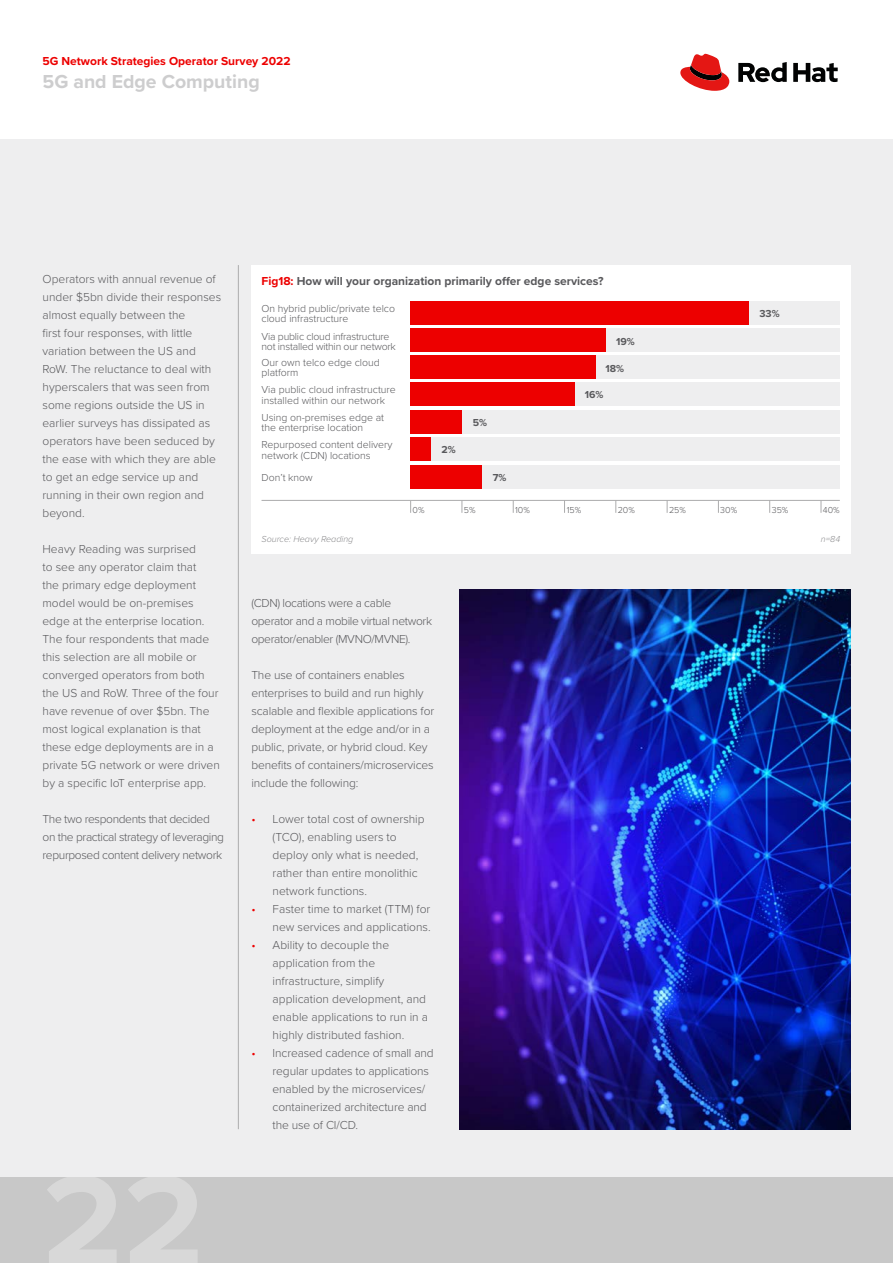
<style>
.page{position:relative;width:893px;height:1263px;background:#fff}
.page>*{position:absolute;margin:0;border:0;box-sizing:border-box;transform-origin:0 0}
.t1{font:700 19.5px "Proxima Nova";color:#cdcdce}
.t2{font:300 12px/18px "Proxima Nova";color:#59595c}
.t3{font:300 12px/18px "Proxima Nova";letter-spacing:-.03em;color:#59595c}
.t4{font:700 12px "Proxima Nova";color:#59595c}
.t5{font:700 12px "Proxima Nova";color:#ed0000}
.t6{font:300 10.5px/10.5px "Proxima Nova";color:#59595c}
.t7{font:300 10.5px/10.5px "Proxima Nova";letter-spacing:-.02em;color:#59595c}
.t8{font:700 10.5px "Proxima Nova";color:#59595c}
.t9{font:300 9px "Proxima Nova";color:#59595c}
.t10{font:italic 300 9px "Proxima Nova";color:#8b8b8d}
.s1{color:#ed0000}
</style>
<div class="page">
<div style="left:0;top:139px;width:893px;height:1124px;background:#eeeeef"></div>
<div style="left:251px;top:265px;width:599px;height:288px;background:#fff"></div>
<div style="left:410px;top:328px;width:430px;height:24px;background:#eeeeef"></div>
<div style="left:410px;top:301px;width:430px;height:24px;background:#eeeeef"></div>
<div style="left:410px;top:382px;width:430px;height:24px;background:#eeeeef"></div>
<div style="left:410px;top:437px;width:430px;height:24px;background:#eeeeef"></div>
<div style="left:410px;top:355px;width:430px;height:24px;background:#eeeeef"></div>
<div style="left:410px;top:410px;width:430px;height:24px;background:#eeeeef"></div>
<div style="left:410px;top:465px;width:430px;height:24px;background:#eeeeef"></div>
<svg style="left:738px;top:62px;width:100px;height:20px"></svg>
<svg style="left:680px;top:54px;width:49px;height:37px"></svg>
<hr style="left:238px;top:265px;width:1px;height:864px;background:#acacad">
<div style="left:410px;top:301px;width:339px;height:24px;background:#ed0000"></div>
<div style="left:410px;top:328px;width:195px;height:24px;background:#ed0000"></div>
<svg style="left:410px;top:501px;width:1px;height:12px"></svg>
<svg style="left:564px;top:501px;width:1px;height:12px"></svg>
<svg style="left:462px;top:501px;width:1px;height:12px"></svg>
<svg style="left:616px;top:501px;width:1px;height:12px"></svg>
<svg style="left:718px;top:501px;width:1px;height:12px"></svg>
<svg style="left:769px;top:501px;width:1px;height:12px"></svg>
<svg style="left:667px;top:501px;width:1px;height:12px"></svg>
<svg style="left:821px;top:501px;width:1px;height:12px"></svg>
<hr style="left:261px;top:500px;width:579px;height:1px;background:#acacad">
<div style="left:410px;top:382px;width:165px;height:24px;background:#ed0000"></div>
<div style="left:410px;top:437px;width:21px;height:24px;background:#ed0000"></div>
<div style="left:410px;top:355px;width:185px;height:24px;background:#ed0000"></div>
<div style="left:410px;top:410px;width:52px;height:24px;background:#ed0000"></div>
<div style="left:410px;top:465px;width:72px;height:24px;background:#ed0000"></div>
<svg style="left:513px;top:501px;width:1px;height:12px"></svg>
<img style="left:459px;top:589px;width:391px;height:540px">
<div style="left:0;top:1178px;width:893px;height:85px;background:#c8c8c8"></div>
<p class="t5" style="left:43px;top:52px;width:250px">5G Network Strategies Operator Survey 2022</p>
<h1 class="t1" style="left:43px;top:67px;width:219px">5G and Edge Computing</h1>
<p class="t2" style="left:43px;top:269px;width:180px">Operators with annual revenue of under $5bn divide their responses almost equally between the<br>first four responses, with little variation between the US and<br>RoW. The reluctance to deal with hyperscalers that was seen from some regions outside the US in earlier surveys has dissipated as operators have been seduced by the ease with which they are able to get an edge service up and running in their own region and beyond.</p>
<p class="t2" style="left:43px;top:539px;width:179px">Heavy Reading was surprised<br>to see any operator claim that<br>the primary edge deployment model would be on-premises edge at the enterprise location.<br>The four respondents that made this selection are all mobile or converged operators from both the US and RoW. Three of the four have revenue of over $5bn. The most logical explanation is that these edge deployments are in a private 5G network or were driven by a specific IoT enterprise app.</p>
<p class="t3" style="left:43px;top:809px;width:183px">The two respondents that decided on the practical strategy of leveraging repurposed content delivery network</p>
<p class="t4" style="left:261px;top:272px;width:344px"><span class="s1">Fig18:</span> How will your organization primarily offer edge services?</p>
<p class="t6" style="left:261px;top:303px;width:135px">On hybrid public/private telco cloud infrastructure</p>
<p class="t7" style="left:261px;top:330px;width:136px">Via public cloud infrastructure not installed within our network</p>
<p class="t8" style="left:616px;top:333px;width:20px">19%</p>
<p class="t6" style="left:261px;top:356px;width:120px">Our own telco edge cloud platform</p>
<p class="t8" style="left:605px;top:360px;width:20px">18%</p>
<p class="t6" style="left:261px;top:384px;width:136px">Via public cloud infrastructure installed within our network</p>
<p class="t6" style="left:261px;top:439px;width:133px">Repurposed content delivery network (CDN) locations</p>
<p class="t6" style="left:261px;top:412px;width:124px">Using on-premises edge at the enterprise location</p>
<p class="t8" style="left:442px;top:442px;width:16px">2%</p>
<p class="t8" style="left:473px;top:415px;width:16px">5%</p>
<p class="t8" style="left:585px;top:387px;width:20px">16%</p>
<p class="t6" style="left:261px;top:472px;width:53px">Don’t know</p>
<p class="t8" style="left:493px;top:470px;width:15px">7%</p>
<p class="t8" style="left:759px;top:306px;width:22px">33%</p>
<p class="t9" style="left:413px;top:503px;width:13px">0%</p>
<p class="t9" style="left:464px;top:503px;width:13px">5%</p>
<p class="t9" style="left:515px;top:503px;width:16px">10%</p>
<p class="t9" style="left:567px;top:503px;width:16px">15%</p>
<p class="t9" style="left:618px;top:503px;width:19px">20%</p>
<p class="t9" style="left:669px;top:503px;width:18px">25%</p>
<p class="t9" style="left:720px;top:503px;width:18px">30%</p>
<p class="t9" style="left:772px;top:503px;width:18px">35%</p>
<p class="t9" style="left:823px;top:503px;width:18px">40%</p>
<p class="t10" style="left:261px;top:533px;width:93px">Source: Heavy Reading</p>
<p class="t10" style="left:821px;top:533px;width:21px">n=84</p>
<p class="t3" style="left:251px;top:593px;width:182px">(CDN) locations were a cable operator and a mobile virtual network operator/enabler (MVNO/MVNE).</p>
<p class="t2" style="left:251px;top:665px;width:184px">The use of containers enables enterprises to build and run highly scalable and flexible applications for deployment at the edge and/or in a public, private, or hybrid cloud. Key benefits of containers/microservices include the following:</p>
<p class="t2" style="left:273px;top:809px;width:154px;text-indent:-21px"><span class="s1">•</span> Lower total cost of ownership (TCO), enabling users to deploy only what is needed, rather than entire monolithic network functions.</p>
<p class="t2" style="left:251px;top:899px;width:181px;text-align:right"><span class="s1">•</span> Faster time to market (TTM) for new services and applications.</p>
<p class="t2" style="left:273px;top:935px;width:157px;text-indent:-21px"><span class="s1">•</span> Ability to decouple the application from the infrastructure, simplify application development, and enable applications to run in a highly distributed fashion.</p>
<p class="t2" style="left:273px;top:1043px;width:163px;text-indent:-21px"><span class="s1">•</span> Increased cadence of small and regular updates to applications enabled by the microservices/ containerized architecture and the use of CI/CD.</p>
</div>
